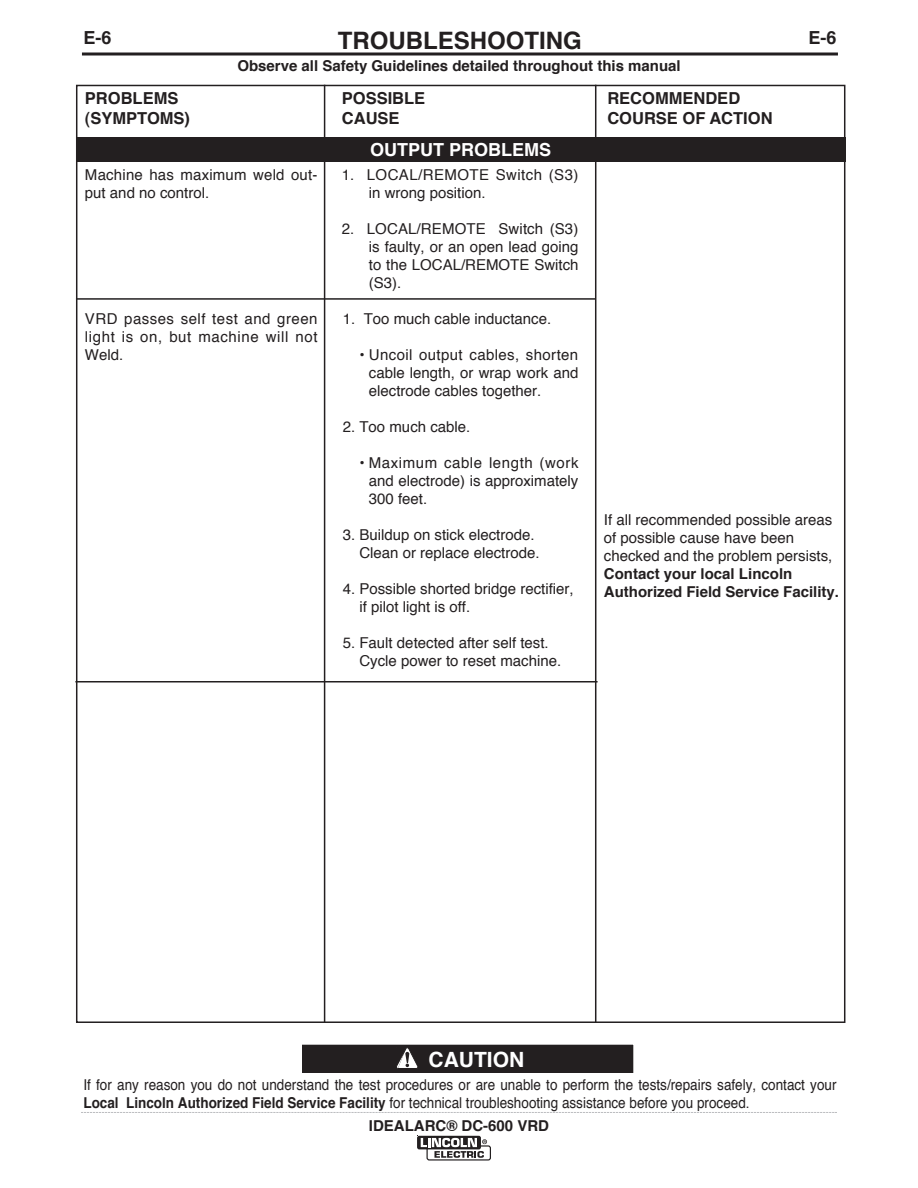
<style>
.page{position:relative;width:918px;height:1188px;background:#fff}
.page>*{position:absolute;margin:0;border:0;box-sizing:border-box;transform-origin:0 0}
.t1{font:700 24px "Helvetica";color:#231f20}
.t2{font:700 21px "Helvetica";color:#fff}
.t3{font:700 18px "Helvetica";color:#fff}
.t4{font:700 18px "Helvetica";color:#231f20}
.t5{font:700 16.5px/19.8px "Helvetica";color:#231f20}
.t6{font:15px/18px "Helvetica";color:#231f20}
.t7{font:15px/18px "Helvetica";color:#231f20;scale:.9 1}
.t8{font:700 15px/18px "Helvetica";color:#231f20}
.t9{font:15px/18px "Helvetica";letter-spacing:.03em;color:#231f20}
.s1{font-weight:700}
</style>
<div class="page">
<hr style="left:76px;top:298px;width:520px;height:2px;background:#231f20">
<svg style="left:82px;top:52px;width:756px;height:4px;background:#595657"></svg>
<svg style="left:417px;top:1136px;width:74px;height:25px"></svg>
<div style="left:302px;top:1045px;width:331px;height:28px;background:#231f20"></div>
<div style="left:299px;top:1042px;width:337px;height:34px;border:3px solid #fff"></div>
<svg style="left:397px;top:1048px;width:21px;height:21px"></svg>
<svg style="left:81px;top:1112px;width:756px;height:1px"></svg>
<div style="left:76px;top:138px;width:769px;height:24px;background:#231f20"></div>
<hr style="left:324px;top:85px;width:1px;height:938px;background:#231f20">
<hr style="left:595px;top:85px;width:1px;height:938px;background:#231f20">
<hr style="left:75px;top:681px;width:523px;height:1px;background:#231f20">
<p class="t4" style="left:83px;top:30px;width:30px">E-6</p>
<h1 class="t1" style="left:338px;top:31px;width:246px">TROUbLESHOOTING</h1>
<p class="t4" style="left:808px;top:30px;width:30px">E-6</p>
<p class="t5" style="left:85px;top:90px;width:107px">PRObLEMS (SYMPTOMS)</p>
<p class="t8" style="left:237px;top:57px;width:445px">Observe all Safety Guidelines detailed throughout this manual</p>
<p class="t5" style="left:342px;top:90px;width:85px">POSSIbLE<br>CAUSE</p>
<p class="t3" style="left:370px;top:142px;width:183px">OUTPUT PRObLEMS</p>
<p class="t5" style="left:607px;top:90px;width:167px">RECOMMENDED<br>COURSE OF ACTION</p>
<p class="t6" style="left:85px;top:167px;width:234px">Machine has maximum weld out&shy;put and no control.</p>
<p class="t6" style="left:85px;top:311px;width:234px;text-align:justify">VRD passes self test and green light is on, but machine will not Weld.</p>
<p class="t9" style="left:369px;top:167px;width:211px;text-indent:-27px">1. LOCAL/REMOTE Switch (S3) in wrong position.</p>
<p class="t6" style="left:369px;top:221px;width:211px;text-align:justify;text-indent:-27px">2. LOCAL/REMOTE Switch (S3) is faulty, or an open lead going to the LOCAL/REMOTE Switch (S3).</p>
<p class="t6" style="left:343px;top:311px;width:210px">1. Too much cable inductance.</p>
<p class="t6" style="left:369px;top:347px;width:211px;text-align:justify;text-indent:-9px">• Uncoil output cables, shorten cable length, or wrap work and electrode cables together.</p>
<p class="t6" style="left:343px;top:419px;width:129px">2. Too much cable.</p>
<p class="t6" style="left:369px;top:455px;width:211px;text-align:justify;text-indent:-9px">• Maximum cable length (work and electrode) is approximately 300 feet.</p>
<p class="t6" style="left:359px;top:527px;width:182px;text-indent:-17px">3. Buildup on stick electrode.<br>Clean or replace electrode.</p>
<p class="t6" style="left:359px;top:581px;width:216px;text-indent:-17px">4. Possible shorted bridge rectifier, if pilot light is off.</p>
<p class="t6" style="left:359px;top:635px;width:203px;text-indent:-17px">5. Fault detected after self test.<br>Cycle power to reset machine.</p>
<p class="t6" style="left:604px;top:512px;width:230px">If all recommended possible areas of possible cause have been checked and the problem persists,</p>
<p class="t8" style="left:604px;top:566px;width:237px">Contact your local Lincoln<br>Authorized Field Service Facility.</p>
<h2 class="t2" style="left:429px;top:1050px;width:97px">CAUTION</h2>
<p class="t7" style="left:83px;top:1077px;width:838px">If for any reason you do not understand the test procedures or are unable to perform the tests/repairs safely, contact your<br><span class="s1">Local Lincoln Authorized Field Service Facility</span> for technical troubleshooting assistance before you proceed.</p>
<p class="t8" style="left:369px;top:1118px;width:182px">IDEALARC® DC-600 VRD</p>
</div>
